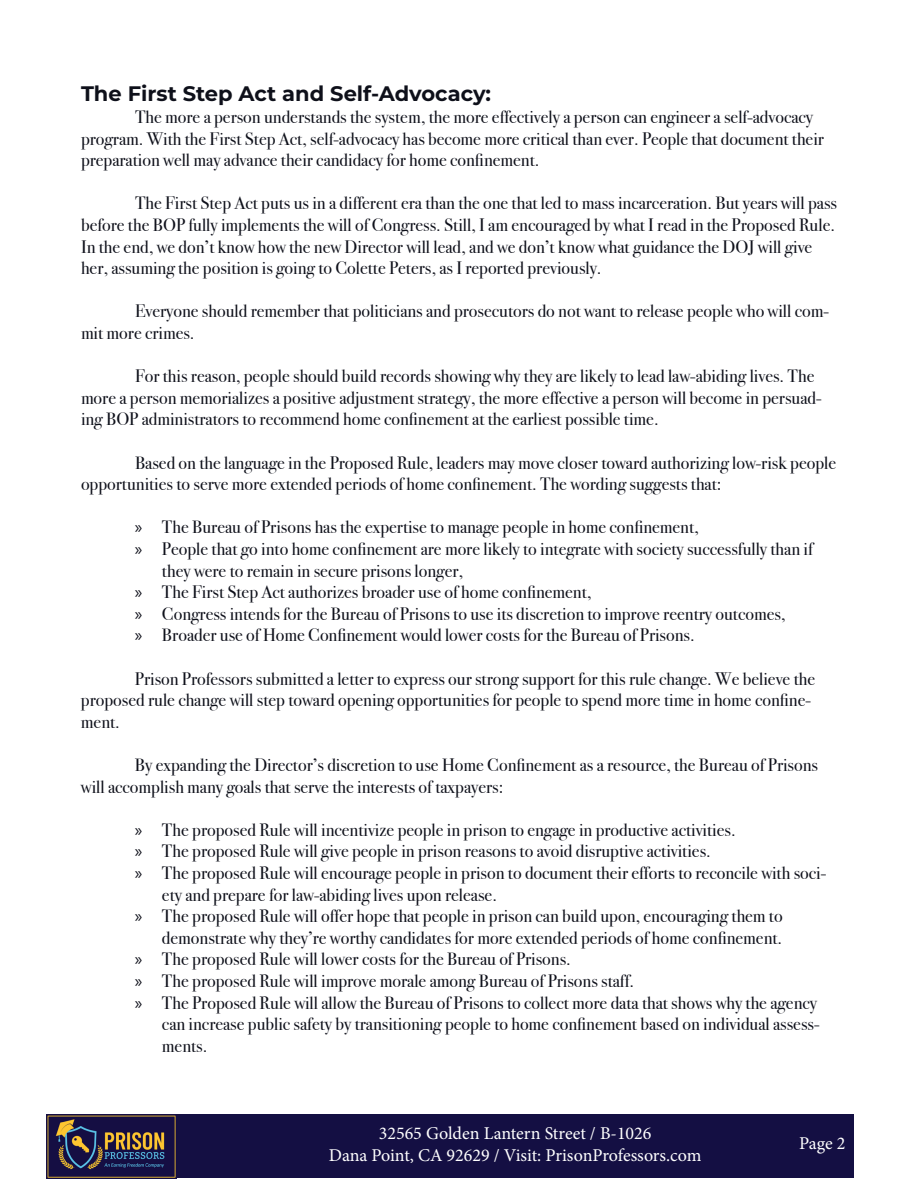
<style>
.page{position:relative;width:918px;height:1188px;background:#fff}
.page>*{position:absolute;margin:0;border:0;box-sizing:border-box;transform-origin:0 0}
.t1{font:700 21px "Montserrat";color:#0e101a}
.t2{font:18px/21.6px "Bodoni Svty Two ITCTT";color:#0e101a}
.t3{font:18px/21.6px "Minion Pro";color:#fff;text-align:center}
.s1{font-family:"Myriad Pro"}
</style>
<div class="page">
<div style="left:166px;top:1115px;width:688px;height:63px;background:#140f43"></div>
<img style="left:46px;top:1115px;width:130px;height:63px">
<p class="t1" style="left:81px;top:85px;width:412px">The First Step Act and Self-Advocacy:</p>
<p class="t2" style="left:81px;top:104px;width:744px;text-indent:54px">The more a person understands the system, the more effectively a person can engineer a self-advocacy program. With the First Step Act, self-advocacy has become more critical than ever. People that document their preparation well may advance their candidacy for home confinement.</p>
<p class="t2" style="left:81px;top:191px;width:758px;text-indent:54px">The First Step Act puts us in a different era than the one that led to mass incarceration. But years will pass before the BOP fully implements the will of Congress. Still, I am encouraged by what I read in the Proposed Rule.<br>In the end, we don’t know how the new Director will lead, and we don’t know what guidance the DOJ will give her, assuming the position is going to Colette Peters, as I reported previously.</p>
<p class="t2" style="left:81px;top:299px;width:749px;text-indent:54px">Everyone should remember that politicians and prosecutors do not want to release people who will com&shy;mit more crimes.</p>
<p class="t2" style="left:81px;top:363px;width:742px;text-indent:54px">For this reason, people should build records showing why they are likely to lead law-abiding lives. The more a person memorializes a positive adjustment strategy, the more effective a person will become in persuad&shy;ing BOP administrators to recommend home confinement at the earliest possible time.</p>
<p class="t2" style="left:81px;top:450px;width:757px;text-indent:54px">Based on the language in the Proposed Rule, leaders may move closer toward authorizing low-risk people opportunities to serve more extended periods of home confinement. The wording suggests that:</p>
<p class="t2" style="left:135px;top:515px;width:565px"><span class="s1">»</span> The Bureau of Prisons has the expertise to manage people in home confinement,</p>
<p class="t2" style="left:135px;top:536px;width:679px"><span class="s1">»</span> People that go into home confinement are more likely to integrate with society successfully than if</p>
<p class="t2" style="left:162px;top:561px;width:303px">they were to remain in secure prisons longer,</p>
<p class="t2" style="left:135px;top:579px;width:458px"><span class="s1">»</span> The First Step Act authorizes broader use of home confinement,</p>
<p class="t2" style="left:135px;top:601px;width:652px"><span class="s1">»</span> Congress intends for the Bureau of Prisons to use its discretion to improve reentry outcomes,</p>
<p class="t2" style="left:135px;top:623px;width:561px"><span class="s1">»</span> Broader use of Home Confinement would lower costs for the Bureau of Prisons.</p>
<p class="t2" style="left:81px;top:666px;width:736px;text-indent:54px">Prison Professors submitted a letter to express our strong support for this rule change. We believe the proposed rule change will step toward opening opportunities for people to spend more time in home confine&shy;ment.</p>
<p class="t2" style="left:81px;top:752px;width:739px;text-indent:54px">By expanding the Director’s discretion to use Home Confinement as a resource, the Bureau of Prisons will accomplish many goals that serve the interests of taxpayers:</p>
<p class="t2" style="left:135px;top:817px;width:602px"><span class="s1">»</span> The proposed Rule will incentivize people in prison to engage in productive activities.</p>
<p class="t2" style="left:135px;top:839px;width:577px"><span class="s1">»</span> The proposed Rule will give people in prison reasons to avoid disruptive activities.</p>
<p class="t2" style="left:135px;top:860px;width:693px"><span class="s1">»</span> The proposed Rule will encourage people in prison to document their efforts to reconcile with soci-</p>
<p class="t2" style="left:162px;top:882px;width:336px">ety and prepare for law-abiding lives upon release.</p>
<p class="t2" style="left:135px;top:903px;width:649px"><span class="s1">»</span> The proposed Rule will offer hope that people in prison can build upon, encouraging them to</p>
<p class="t2" style="left:162px;top:925px;width:622px">demonstrate why they’re worthy candidates for more extended periods of home confinement.</p>
<p class="t2" style="left:135px;top:947px;width:437px"><span class="s1">»</span> The proposed Rule will lower costs for the Bureau of Prisons.</p>
<p class="t2" style="left:135px;top:968px;width:501px"><span class="s1">»</span> The proposed Rule will improve morale among Bureau of Prisons staff.</p>
<p class="t2" style="left:135px;top:990px;width:684px"><span class="s1">»</span> The Proposed Rule will allow the Bureau of Prisons to collect more data that shows why the agency</p>
<p class="t2" style="left:162px;top:1011px;width:659px">can increase public safety by transitioning people to home confinement based on individual assess-</p>
<p class="t2" style="left:162px;top:1037px;width:47px">ments.</p>
<p class="t3" style="left:329px;top:1125px;width:374px">32565 Golden Lantern Street / B-1026<br>Dana Point, CA 92629 / Visit: PrisonProfessors.com</p>
<p class="t3" style="left:799px;top:1134px;width:48px">Page 2</p>
</div>
